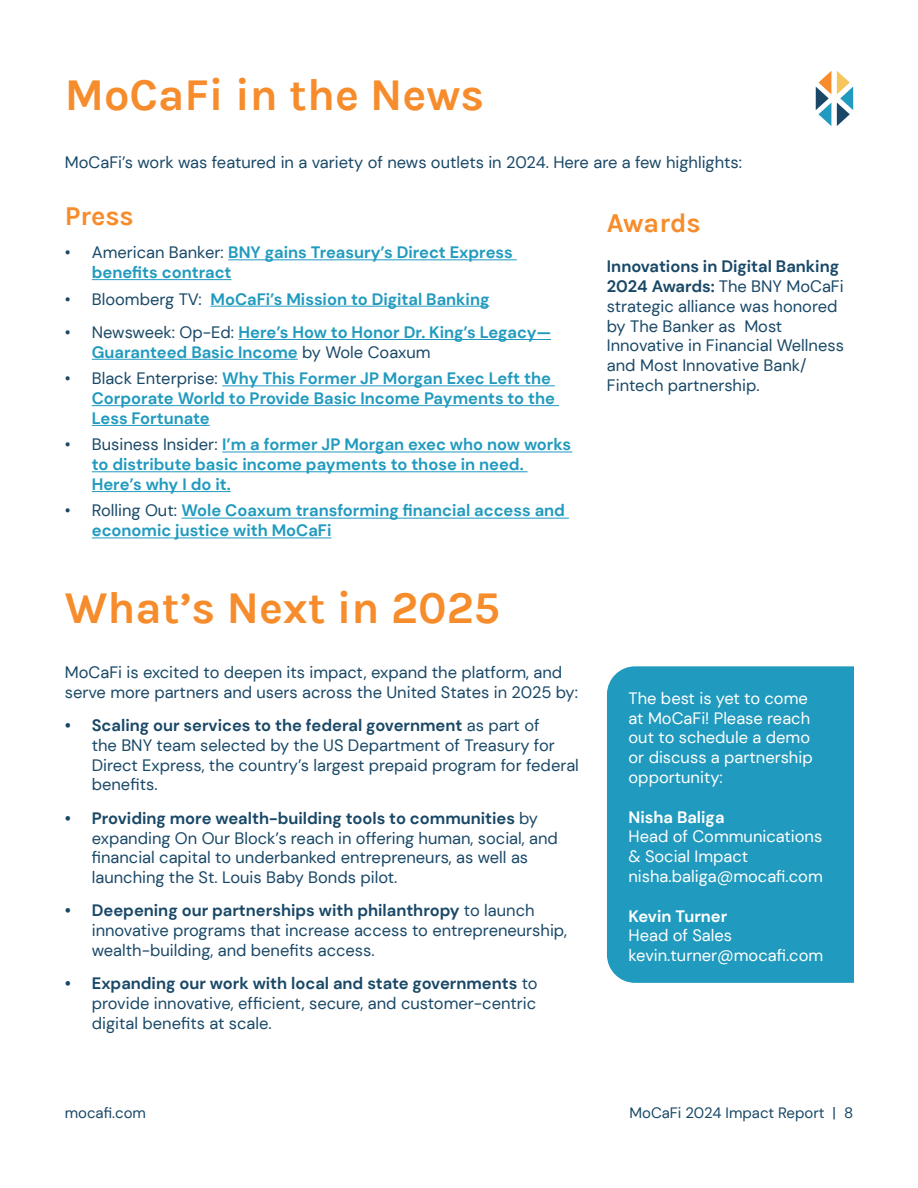
<style>
.page{position:relative;width:918px;height:1188px;background:#fff}
.page>*{position:absolute;margin:0;border:0;box-sizing:border-box;transform-origin:0 0}
.t1{font:700 45px "Karla";color:#f68c2b}
.t2{font:700 27px "Karla";color:#f68c2b}
.t3{font:16.5px/19.8px "DM Sans";color:#194867}
.t4{font:700 16.5px/19.8px "DM Sans";color:#209abe}
.t5{font:16.5px/19.8px "DM Sans";color:#fff}
.t6{font:700 16.5px "DM Sans";color:#fff}
.t7{font:15px "DM Sans";color:#194867}
.s1{font-weight:400;color:#194867}
.s2{font-weight:700}
</style>
<div class="page">
<svg style="left:816px;top:71px;width:15px;height:55px"></svg>
<svg style="left:837px;top:71px;width:16px;height:55px"></svg>
<div style="left:607px;top:666px;width:246px;height:317px;background:#209abe"></div>
<hr style="left:228px;top:259px;width:289px;height:1px;background:#209abe">
<hr style="left:92px;top:279px;width:140px;height:1px;background:#209abe">
<hr style="left:211px;top:306px;width:278px;height:1px;background:#209abe">
<hr style="left:239px;top:339px;width:312px;height:1px;background:#209abe">
<hr style="left:92px;top:359px;width:206px;height:1px;background:#209abe">
<hr style="left:222px;top:385px;width:333px;height:1px;background:#209abe">
<hr style="left:92px;top:405px;width:467px;height:1px;background:#209abe">
<hr style="left:92px;top:425px;width:118px;height:1px;background:#209abe">
<hr style="left:222px;top:452px;width:350px;height:1px;background:#209abe">
<hr style="left:92px;top:471px;width:436px;height:1px;background:#209abe">
<hr style="left:92px;top:491px;width:139px;height:1px;background:#209abe">
<hr style="left:181px;top:518px;width:388px;height:1px;background:#209abe">
<hr style="left:92px;top:538px;width:239px;height:1px;background:#209abe">
<p class="t1" style="left:65px;top:65px;width:421px">MoCaFi in the News</p>
<p class="t3" style="left:65px;top:152px;width:679px">MoCaFi’s work was featured in a variety of news outlets in 2024. Here are a few highlights:</p>
<p class="t2" style="left:65px;top:198px;width:71px">Press</p>
<p class="t4" style="left:92px;top:243px;width:423px;text-indent:-27px"><span class="s1">• American Banker:</span> BNY gains Treasury’s Direct Express benefits contract</p>
<p class="t4" style="left:65px;top:289px;width:426px"><span class="s1">• Bloomberg TV:</span> MoCaFi’s Mission to Digital Banking</p>
<p class="t4" style="left:92px;top:322px;width:461px;text-indent:-27px"><span class="s1">• Newsweek: Op-Ed:</span> Here’s How to Honor Dr. King’s Legacy—<br>Guaranteed Basic Income <span class="s1">by Wole Coaxum</span></p>
<p class="t4" style="left:92px;top:369px;width:465px;text-indent:-27px"><span class="s1">• Black Enterprise:</span> Why This Former JP Morgan Exec Left the<br>Corporate World to Provide Basic Income Payments to the<br>Less Fortunate</p>
<p class="t4" style="left:92px;top:435px;width:481px;text-indent:-27px"><span class="s1">• Business Insider:</span> I’m a former JP Morgan exec who now works to distribute basic income payments to those in need.<br>Here’s why I do it.</p>
<p class="t4" style="left:92px;top:501px;width:475px;text-indent:-27px"><span class="s1">• Rolling Out:</span> Wole Coaxum transforming financial access and economic justice with MoCaFi</p>
<p class="t1" style="left:65px;top:578px;width:437px">What’s Next in 2025</p>
<p class="t3" style="left:65px;top:662px;width:515px">MoCaFi is excited to deepen its impact, expand the platform, and serve more partners and users across the United States in 2025 by:</p>
<p class="t3" style="left:92px;top:715px;width:489px;text-indent:-27px"><span class="s2">• Scaling our services to the federal government</span> as part of<br>the BNY team selected by the US Department of Treasury for Direct Express, the country’s largest prepaid program for federal benefits.</p>
<p class="t3" style="left:92px;top:808px;width:468px;text-indent:-27px"><span class="s2">• Providing more wealth-building tools to communities</span> by expanding On Our Block’s reach in offering human, social, and financial capital to underbanked entrepreneurs, as well as launching the St. Louis Baby Bonds pilot.</p>
<p class="t3" style="left:92px;top:901px;width:477px;text-indent:-27px"><span class="s2">• Deepening our partnerships with philanthropy</span> to launch innovative programs that increase access to entrepreneurship, wealth-building, and benefits access.</p>
<p class="t3" style="left:92px;top:974px;width:447px;text-align:justify;text-indent:-27px"><span class="s2">• Expanding our work with local and state governments</span> to provide innovative, efficient, secure, and customer-centric digital benefits at scale.</p>
<p class="t2" style="left:607px;top:205px;width:95px">Awards</p>
<p class="t3" style="left:607px;top:256px;width:238px"><span class="s2">Innovations in Digital Banking<br>2024 Awards:</span> The BNY MoCaFi strategic alliance was honored by The Banker as Most<br>Innovative in Financial Wellness and Most Innovative Bank/<br>Fintech partnership.</p>
<p class="t5" style="left:629px;top:688px;width:186px">The best is yet to come at MoCaFi! Please reach out to schedule a demo or discuss a partnership opportunity:</p>
<p class="t6" style="left:629px;top:807px;width:97px">Nisha Baliga</p>
<p class="t5" style="left:629px;top:827px;width:195px">Head of Communications &amp; Social Impact</p>
<p class="t5" style="left:629px;top:866px;width:196px">nisha.baliga@mocafi.com</p>
<p class="t6" style="left:629px;top:906px;width:100px">Kevin Turner</p>
<p class="t5" style="left:629px;top:926px;width:105px">Head of Sales</p>
<p class="t5" style="left:629px;top:946px;width:196px">kevin.turner@mocafi.com</p>
<p class="t7" style="left:65px;top:1103px;width:83px">mocafi.com</p>
<p class="t7" style="left:629px;top:1103px;width:225px">MoCaFi 2024 Impact Report | 8</p>
</div>
